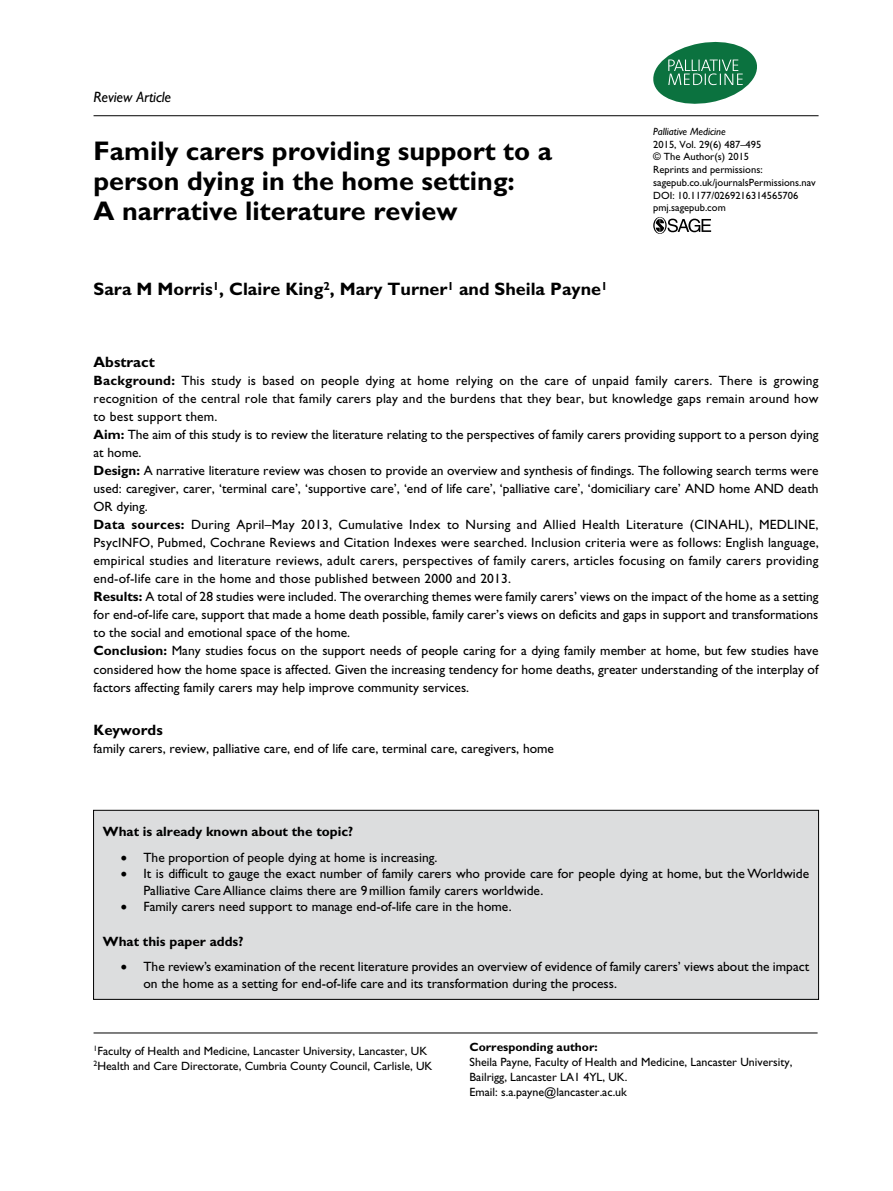
<style>
.page{position:relative;width:893px;height:1191px;background:#fff}
.page>*{position:absolute;margin:0;border:0;box-sizing:border-box;transform-origin:0 0}
.t1{font:700 27px/30px "Gill Sans Std";color:#000}
.t2{font:700 18px "Gill Sans Std";color:#000}
.t3{font:700 15px "Gill Sans Std";color:#000}
.t4{font:italic 15px "Gill Sans Std";color:#000}
.t5{font:13.5px/18px "Gill Sans Std";color:#000}
.t6{font:700 13.5px "Gill Sans Std";color:#000}
.t7{font:12px/15px "Gill Sans Std";color:#000}
.t8{font:700 12px "Gill Sans Std";color:#000}
.t9{font:10.5px/12.8px "Gill Sans Std";color:#000}
.t10{font:italic 10.5px "Gill Sans Std";color:#000}
.s1{font-weight:700}
</style>
<div class="page">
<svg style="left:653px;top:41px;width:104px;height:63px"></svg>
<svg style="left:653px;top:217px;width:58px;height:17px"></svg>
<div style="left:94px;top:810px;width:725px;height:189px;background:#dcddde"></div>
<div style="left:93px;top:810px;width:726px;height:189px;border:1px solid #000"></div>
<hr style="left:94px;top:115px;width:725px;height:1px;background:#000">
<hr style="left:94px;top:1032px;width:724px;height:1px;background:#000">
<p class="t4" style="left:94px;top:88px;width:79px">Review Article</p>
<h1 class="t1" style="left:94px;top:136px;width:460px">Family carers providing support to a person dying in the home setting:<br>A narrative literature review</h1>
<h2 class="t2" style="left:94px;top:279px;width:516px">Sara M Morris<sup>1</sup>, Claire King<sup>2</sup>, Mary Turner<sup>1</sup> and Sheila Payne<sup>1</sup></h2>
<p class="t10" style="left:653px;top:125px;width:74px">Palliative Medicine</p>
<p class="t9" style="left:653px;top:138px;width:164px">2015, Vol. 29(6) 487–495<br>© The Author(s) 2015<br>Reprints and permissions: sagepub.co.uk/journalsPermissions.nav<br>DOI: 10.1177/0269216314565706 pmj.sagepub.com</p>
<p class="t3" style="left:94px;top:353px;width:63px">Abstract</p>
<p class="t5" style="left:94px;top:372px;width:727px"><span class="s1">Background:</span> This study is based on people dying at home relying on the care of unpaid family carers. There is growing recognition of the central role that family carers play and the burdens that they bear, but knowledge gaps remain around how to best support them.<br><span class="s1">Aim:</span> The aim of this study is to review the literature relating to the perspectives of family carers providing support to a person dying at home.<br><span class="s1">Design:</span> A narrative literature review was chosen to provide an overview and synthesis of findings. The following search terms were used: caregiver, carer, ‘terminal care’, ‘supportive care’, ‘end of life care’, ‘palliative care’, ‘domiciliary care’ AND home AND death OR dying.<br><span class="s1">Data sources:</span> During April–May 2013, Cumulative Index to Nursing and Allied Health Literature (CINAHL), MEDLINE, PsycINFO, Pubmed, Cochrane Reviews and Citation Indexes were searched. Inclusion criteria were as follows: English language, empirical studies and literature reviews, adult carers, perspectives of family carers, articles focusing on family carers providing end-of-life care in the home and those published between 2000 and 2013.<br><span class="s1">Results:</span> A total of 28 studies were included. The overarching themes were family carers’ views on the impact of the home as a setting for end-of-life care, support that made a home death possible, family carer’s views on deficits and gaps in support and transformations to the social and emotional space of the home.<br><span class="s1">Conclusion:</span> Many studies focus on the support needs of people caring for a dying family member at home, but few studies have considered how the home space is affected. Given the increasing tendency for home deaths, greater understanding of the interplay of factors affecting family carers may help improve community services.</p>
<p class="t3" style="left:94px;top:721px;width:71px">Keywords</p>
<p class="t5" style="left:94px;top:739px;width:462px">family carers, review, palliative care, end of life care, terminal care, caregivers, home</p>
<p class="t6" style="left:103px;top:823px;width:252px">What is already known about the topic?</p>
<p class="t5" style="left:121px;top:848px;width:318px">• The proportion of people dying at home is increasing.</p>
<p class="t5" style="left:143px;top:865px;width:667px;line-height:16.5px;text-indent:-23px">• It is difficult to gauge the exact number of family carers who provide care for people dying at home, but the Worldwide<br>Palliative Care Alliance claims there are 9million family carers worldwide.</p>
<p class="t5" style="left:121px;top:897px;width:392px">• Family carers need support to manage end-of-life care in the home.</p>
<p class="t6" style="left:103px;top:933px;width:142px">What this paper adds?</p>
<p class="t5" style="left:143px;top:958px;width:667px;line-height:16.5px;text-indent:-23px">• The review’s examination of the recent literature provides an overview of evidence of family carers’ views about the impact on the home as a setting for end-of-life care and its transformation during the process.</p>
<p class="t7" style="left:94px;top:1043px;width:340px"><sup>1</sup>Faculty of Health and Medicine, Lancaster University, Lancaster, UK<br><sup>2</sup>Health and Care Directorate, Cumbria County Council, Carlisle, UK</p>
<p class="t8" style="left:470px;top:1040px;width:130px">Corresponding author:</p>
<p class="t7" style="left:470px;top:1055px;width:324px">Sheila Payne, Faculty of Health and Medicine, Lancaster University,<br>Bailrigg, Lancaster LA1 4YL, UK.<br>Email: s.a.payne@lancaster.ac.uk</p>
</div>
